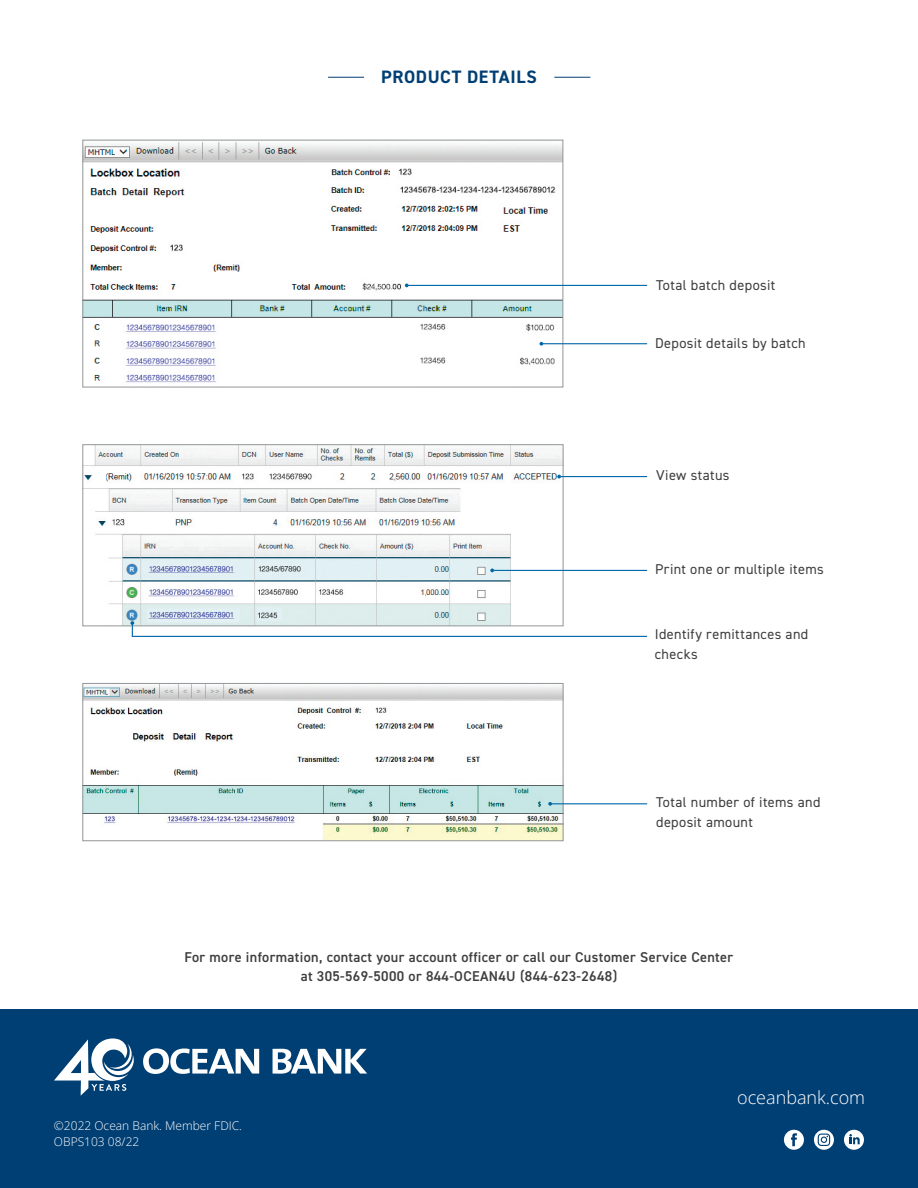
<style>
.page{position:relative;width:918px;height:1188px;background:#fff}
.page>*{position:absolute;margin:0;border:0;box-sizing:border-box;transform-origin:0 0}
.t1{font:700 18px "DIN2014";letter-spacing:.035em;color:#003f74}
.t2{font:300 18px "Open Sans";color:#fff}
.t3{font:14.25px/19.5px "DIN2014";letter-spacing:.025em;color:#3e3e3f}
.t4{font:600 14.25px/19.5px "DIN2014";letter-spacing:.025em;color:#3e3e3f;text-align:center}
.t5{font:300 12px "Open Sans";color:#fff}
</style>
<div class="page">
<img style="left:85px;top:142px;width:476px;height:241px">
<div style="left:83px;top:140px;width:480px;height:247px;border:1px solid #939598"></div>
<img style="left:85px;top:447px;width:476px;height:177px">
<div style="left:83px;top:445px;width:480px;height:181px;border:1px solid #939598"></div>
<img style="left:85px;top:685px;width:476px;height:154px">
<div style="left:83px;top:683px;width:480px;height:158px;border:1px solid #939598"></div>
<hr style="left:407px;top:285px;width:240px;height:1px;background:#0068a9">
<svg style="left:539px;top:342px;width:4px;height:4px"></svg>
<hr style="left:541px;top:343px;width:106px;height:1px;background:#0068a9">
<hr style="left:559px;top:476px;width:88px;height:1px;background:#0068a9">
<svg style="left:548px;top:802px;width:4px;height:4px"></svg>
<hr style="left:550px;top:803px;width:97px;height:1px;background:#0068a9">
<hr style="left:492px;top:570px;width:155px;height:1px;background:#0068a9">
<svg style="left:130px;top:621px;width:4px;height:16px"></svg>
<hr style="left:132px;top:636px;width:515px;height:1px;background:#0068a9">
<div style="left:0;top:1010px;width:918px;height:178px;background:#003f74"></div>
<svg style="left:54px;top:1038px;width:80px;height:58px"></svg>
<svg style="left:143px;top:1048px;width:224px;height:26px"></svg>
<div style="left:784px;top:1130px;width:20px;height:20px;background:#fff;border-radius:50%"></div>
<svg style="left:814px;top:1130px;width:20px;height:20px"></svg>
<div style="left:844px;top:1130px;width:20px;height:20px;background:#fff;border-radius:50%"></div>
<svg style="left:791px;top:1129px;width:6px;height:17px"></svg>
<svg style="left:818px;top:1129px;width:12px;height:17px"></svg>
<svg style="left:849px;top:1129px;width:11px;height:15px"></svg>
<hr style="left:328px;top:77px;width:36px;height:1px;background:#003f74">
<hr style="left:554px;top:77px;width:36px;height:1px;background:#003f74">
<h2 class="t1" style="left:381px;top:64px;width:157px">PRODUCT DETAILS</h2>
<p class="t3" style="left:656px;top:275px;width:121px">Total batch deposit</p>
<p class="t3" style="left:655px;top:333px;width:152px">Deposit details by batch</p>
<p class="t3" style="left:656px;top:465px;width:75px">View status</p>
<p class="t3" style="left:655px;top:559px;width:170px">Print one or multiple items</p>
<p class="t3" style="left:655px;top:624px;width:155px">Identify remittances and checks</p>
<p class="t3" style="left:656px;top:792px;width:166px">Total number of items and deposit amount</p>
<p class="t4" style="left:185px;top:947px;width:550px">For more information, contact your account officer or call our Customer Service Center at 305-569-5000 or 844-OCEAN4U (844-623-2648)</p>
<p class="t5" style="left:54px;top:1117px;width:190px">©2022 Ocean Bank. Member FDIC.</p>
<p class="t5" style="left:54px;top:1133px;width:87px">OBPS103 08/22</p>
<p class="t5" style="left:54px;top:1118px;width:142px">Subject to credit approval.</p>
<p class="t2" style="left:737px;top:1085px;width:129px">oceanbank.com</p>
</div>
